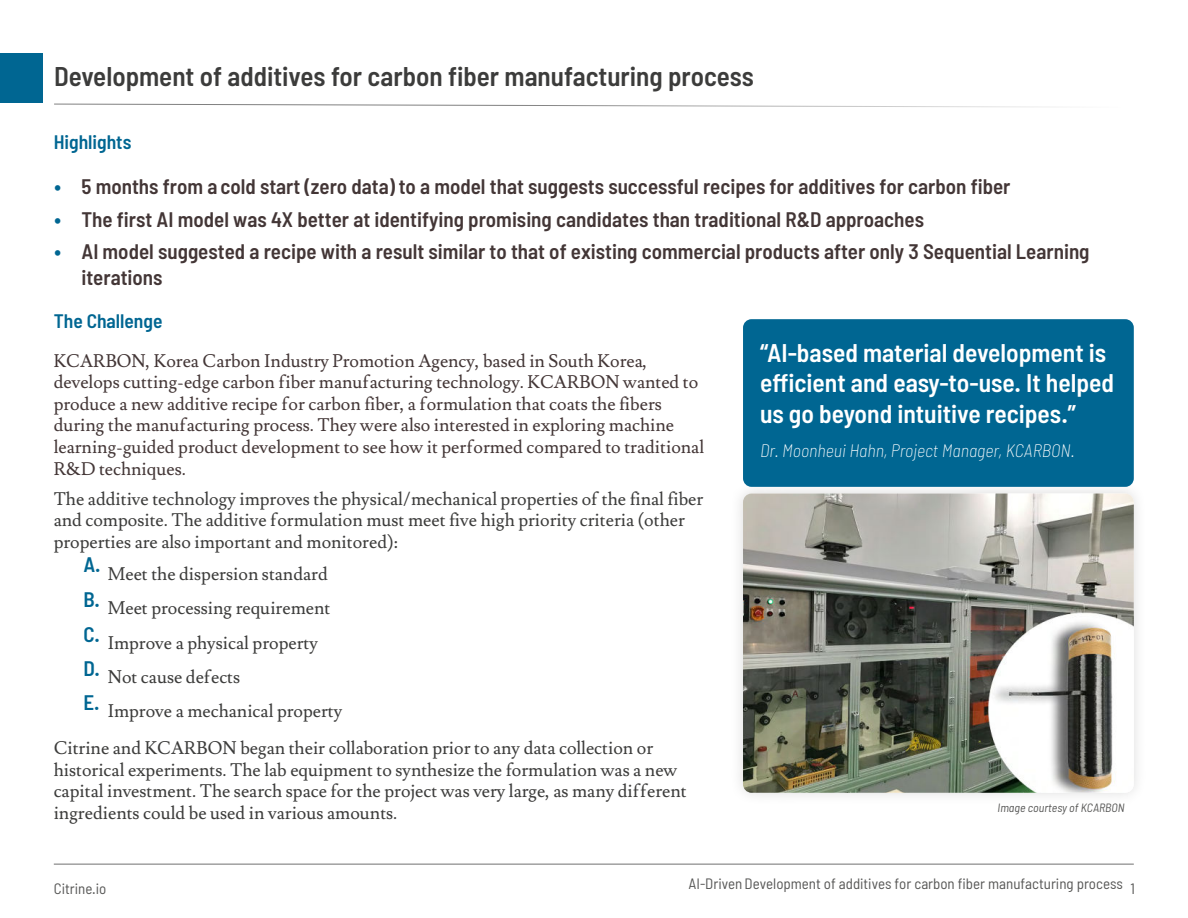
<style>
.page{position:relative;width:1188px;height:918px;background:#fff}
.page>*{position:absolute;margin:0;border:0;box-sizing:border-box;transform-origin:0 0}
.t1{font:600 semi-condensed 27px "Barlow";color:#3c3c3b}
.t2{font:600 semi-condensed 25.5px/30.6px "Barlow";color:#fff}
.t3{font:600 semi-condensed 21px/25.2px "Barlow";color:#433636}
.t4{font:600 semi-condensed 21px/34.3px "Barlow";color:#006692;text-align:justify}
.t5{font:600 semi-condensed 19.5px "Barlow";color:#006692}
.t6{font:18px/21.6px "Lusitana";color:#3c3c3b}
.t7{font:18px/21.6px "Lusitana";color:#433636}
.t8{font:italic 200 semi-condensed 18px "Barlow";color:#fff}
.t9{font:semi-condensed 15px "Barlow";color:#575756}
.t10{font:italic semi-condensed 12px "Barlow";color:#575756}
.s1{font-weight:700;color:#006692}
.s2{font-style:inherit}
</style>
<div class="page">
<hr style="left:54px;top:864px;width:1080px;height:1px;background:#707070">
<div style="left:0;top:54px;width:43px;height:49px;background:#006692"></div>
<svg style="left:54px;top:104px;width:984px;height:3px"></svg>
<div style="left:729px;top:479px;width:419px;height:328px;background:#f9f9f9"></div>
<img style="left:743px;top:494px;width:391px;height:299px">
<div style="left:743px;top:319px;width:391px;height:168px;background:#006692;border-radius:9px"></div>
<h1 class="t1" style="left:54px;top:59px;width:701px">Development of additives for carbon fiber manufacturing process</h1>
<p class="t5" style="left:54px;top:135px;width:79px">Highlights</p>
<p class="t3" style="left:54px;top:173px;width:958px"><span class="s1">•</span> 5 months from a cold start (zero data) to a model that suggests successful recipes for additives for carbon fiber</p>
<p class="t3" style="left:54px;top:206px;width:871px"><span class="s1">•</span> The first AI model was 4X better at identifying promising candidates than traditional R&amp;D approaches</p>
<p class="t3" style="left:81px;top:239px;width:1010px;text-indent:-27px"><span class="s1">•</span> AI model suggested a recipe with a result similar to that of existing commercial products after only 3 Sequential Learning iterations</p>
<p class="t5" style="left:54px;top:314px;width:110px">The Challenge</p>
<p class="t7" style="left:54px;top:351px;width:652px">KCARBON, Korea Carbon Industry Promotion Agency, based in South Korea, develops cutting-edge carbon fiber manufacturing technology. KCARBON wanted to produce a new additive recipe for carbon fiber, a formulation that coats the fibers during the manufacturing process. They were also interested in exploring machine learning-guided product development to see how it performed compared to traditional R&amp;D techniques.</p>
<p class="t6" style="left:54px;top:489px;width:651px">The additive technology improves the physical/mechanical properties of the final fiber and composite. The additive formulation must meet five high priority criteria (other properties are also important and monitored):</p>
<p class="t6" style="left:108px;top:557px;width:236px;line-height:34.3px">Meet the dispersion standard<br>Meet processing requirement<br>Improve a physical property<br>Not cause defects<br>Improve a mechanical property</p>
<p class="t6" style="left:54px;top:739px;width:635px">Citrine and KCARBON began their collaboration prior to any data collection or historical experiments. The lab equipment to synthesize the formulation was a new capital investment. The search space for the project was very large, as many different ingredients could be used in various amounts.</p>
<p class="t4" style="left:83px;top:550px;width:19px">A.<br>B.<br>C.<br>D.<br>E.</p>
<h2 class="t2" style="left:760px;top:340px;width:356px">“AI-based material development is efficient and easy-to-use. It helped us go beyond intuitive recipes.”</h2>
<p class="t8" style="left:760px;top:445px;width:316px">Dr. Moonheui Hahn, Project Manager, KCARBON.</p>
<p class="t10" style="left:998px;top:804px;width:129px">Image courtesy of KCARBON</p>
<p class="t9" style="left:54px;top:880px;width:54px">Citrine.io</p>
<p class="t9" style="left:688px;top:875px;width:448px"><span class="s2">AI-Driven</span> Development of additives for carbon fiber manufacturing process 1</p>
</div>
